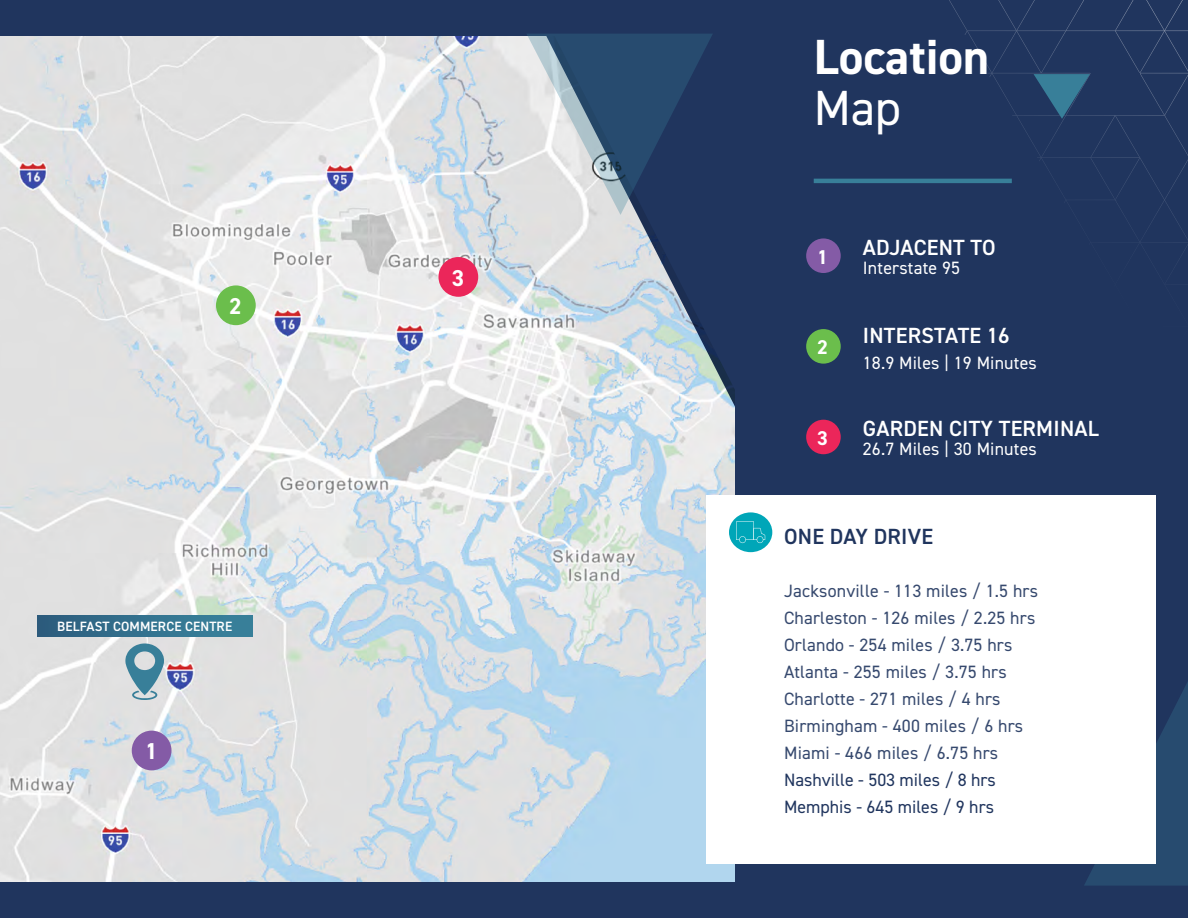
<style>
.page{position:relative;width:1188px;height:918px;background:#fff}
.page>*{position:absolute;margin:0;border:0;box-sizing:border-box;transform-origin:0 0}
.t1{font:700 49.5px "DIN2014";color:#fff}
.t2{font:49.5px "DIN2014";color:#fff}
.t3{font:700 22.95px "DIN2014";color:#fff}
.t4{font:600 22.05px "DIN2014";letter-spacing:.01em;color:#fff}
.t5{font:600 22.05px "DIN2014";letter-spacing:.01em;color:#20355e}
.t6{font:700 19.95px "DIN2014";color:#fff}
.t7{font:17.85px/27px "DIN2014";letter-spacing:.01em;color:#36496e}
.t8{font:17.85px "DIN2014";letter-spacing:.01em;color:#fff}
.t9{font:17.85px/27px "DIN2014";color:#20355e}
.t10{font:600 13.5px "DIN2014";letter-spacing:.01em;color:#fff}
</style>
<div class="page">
<img style="left:0;top:35px;width:736px;height:848px">
<div style="left:132px;top:731px;width:40px;height:39px;background:#845ba6;border-radius:50%"></div>
<div style="left:438px;top:257px;width:40px;height:40px;background:#eb265a;border-radius:50%"></div>
<div style="left:216px;top:285px;width:40px;height:40px;background:#6bbe4c;border-radius:50%"></div>
<div style="left:0;top:883px;width:1188px;height:35px;background:#20355e"></div>
<svg style="left:524px;top:35px;width:212px;height:375px;background:#afbac5"></svg>
<div style="left:0;top:0;width:1188px;height:35px;background:#20355e"></div>
<div style="left:736px;top:0;width:452px;height:918px;background:#20355e"></div>
<hr style="left:814px;top:179px;width:198px;height:4px;background:#387f99">
<svg style="left:526px;top:34px;width:210px;height:181px;background:#5c718c"></svg>
<svg style="left:1084px;top:682px;width:104px;height:204px"></svg>
<svg style="left:949px;top:0;width:239px;height:256px"></svg>
<div style="left:806px;top:238px;width:35px;height:35px;background:#845ba6;border-radius:50%"></div>
<div style="left:806px;top:329px;width:35px;height:35px;background:#6bbe4c;border-radius:50%"></div>
<div style="left:806px;top:420px;width:35px;height:34px;background:#eb265a;border-radius:50%"></div>
<div style="left:706px;top:496px;width:450px;height:368px;background:#fff"></div>
<div style="left:729px;top:512px;width:43px;height:40px;background:#00a6b8;border-radius:50%"></div>
<svg style="left:125px;top:643px;width:39px;height:57px;background:#8bafbc"></svg>
<div style="left:37px;top:615px;width:216px;height:21px;background:linear-gradient(to right,#2d5d7e,#3a849d)"></div>
<svg style="left:736px;top:521px;width:29px;height:22px"></svg>
<p class="t3" style="left:229px;top:291px;width:14px">2</p>
<p class="t10" style="left:57px;top:617px;width:176px">BELFAST COMMERCE CENTRE</p>
<p class="t3" style="left:145px;top:736px;width:14px">1</p>
<p class="t3" style="left:452px;top:263px;width:14px">3</p>
<h1 class="t1" style="left:814px;top:24px;width:177px">Location</h1>
<h1 class="t2" style="left:814px;top:77px;width:89px">Map</h1>
<p class="t6" style="left:817px;top:243px;width:12px">1</p>
<p class="t6" style="left:817px;top:334px;width:12px">2</p>
<p class="t6" style="left:817px;top:425px;width:12px">3</p>
<p class="t4" style="left:863px;top:232px;width:134px">ADJACENT TO</p>
<p class="t8" style="left:863px;top:257px;width:99px">Interstate 95</p>
<p class="t4" style="left:863px;top:321px;width:148px">INTERSTATE 16</p>
<p class="t8" style="left:863px;top:352px;width:176px">18.9 Miles | 19 Minutes</p>
<p class="t4" style="left:863px;top:414px;width:237px">GARDEN CITY TERMINAL</p>
<p class="t8" style="left:863px;top:438px;width:176px">26.7 Miles | 30 Minutes</p>
<p class="t5" style="left:784px;top:521px;width:150px">ONE DAY DRIVE</p>
<p class="t7" style="left:784px;top:577px;width:256px">Jacksonville - 113 miles / 1.5 hrs<br>Charleston - 126 miles / 2.25 hrs<br>Orlando - 254 miles / 3.75 hrs<br>Atlanta - 255 miles / 3.75 hrs<br>Charlotte - 271 miles / 4 hrs<br>Birmingham - 400 miles / 6 hrs<br>Miami - 466 miles / 6.75 hrs</p>
<p class="t9" style="left:784px;top:766px;width:213px">Nashville - 503 miles / 8 hrs<br>Memphis - 645 miles / 9 hrs</p>
</div>
